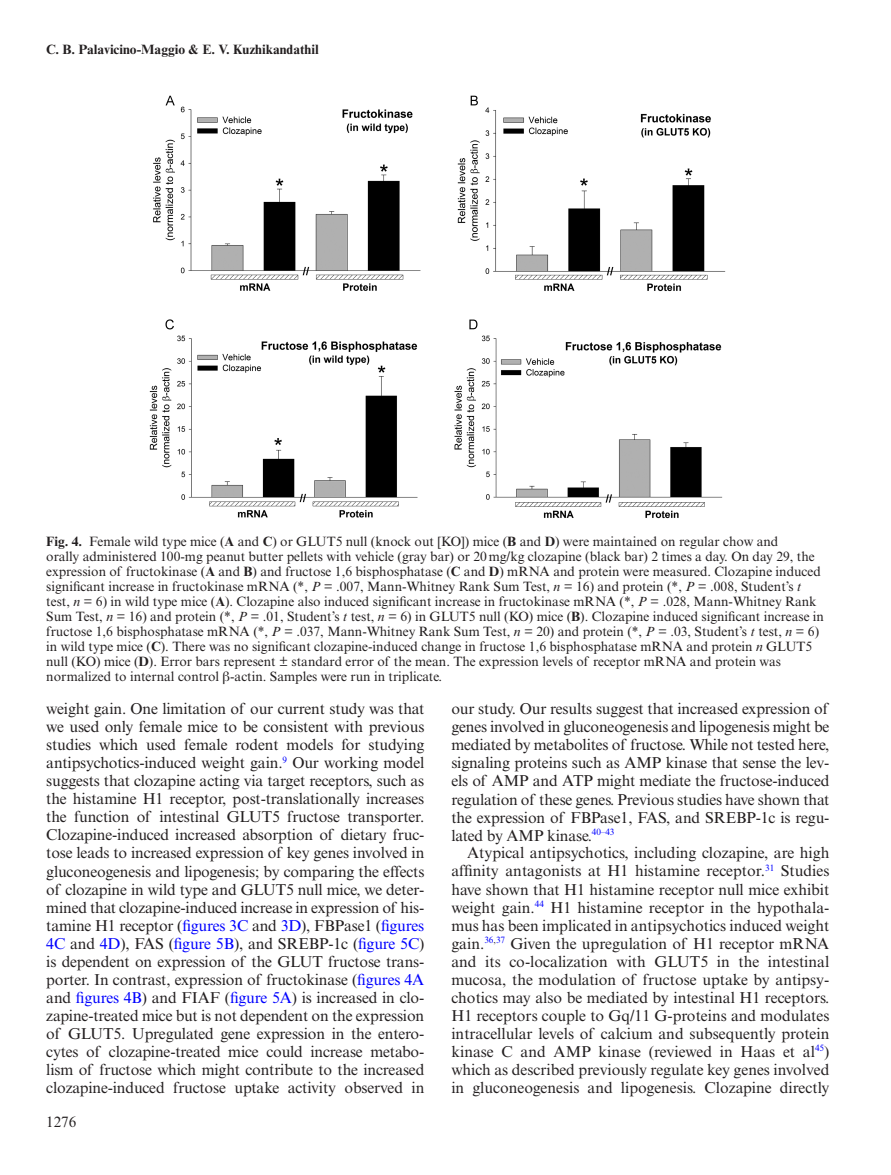
<style>
.page{position:relative;width:891px;height:1175px;background:#fff}
.page>*{position:absolute;margin:0;border:0;box-sizing:border-box;transform-origin:0 0}
.t1{font:15.75px/18px "Times New Roman MT Std";letter-spacing:-.01em;color:#231f20;text-align:justify}
.t2{font:15px "Times New Roman MT Std";color:#231f20}
.t3{font:13.5px/15px "Times New Roman MT Std";color:#231f20}
.t4{font:700 13.5px "Times New Roman MT Std";color:#231f20}
.s1{font-weight:700}
.s2{font-style:italic}
.s3{font-family:"Gandhari Unicode"}
.s4{color:#00f}
</style>
<div class="page">
<img style="left:150px;top:95px;width:576px;height:423px">
<p class="t4" style="left:46px;top:41px;width:274px">C. B. Palavicino-Maggio &amp; E. V. Kuzhikandathil</p>
<p class="t3" style="left:46px;top:533px;width:779px"><span class="s1">Fig. 4.</span> Female wild type mice (<span class="s1">A</span> and <span class="s1">C</span>) or GLUT5 null (knock out [KO]) mice (<span class="s1">B</span> and <span class="s1">D</span>) were maintained on regular chow and<br>orally administered 100-mg peanut butter pellets with vehicle (gray bar) or 20mg/kg clozapine (black bar) 2 times a day. On day 29, the expression of fructokinase (<span class="s1">A</span> and <span class="s1">B</span>) and fructose 1,6 bisphosphatase (<span class="s1">C</span> and <span class="s1">D</span>) mRNA and protein were measured. Clozapine induced significant increase in fructokinase mRNA (*, <span class="s2">P</span> = .007, Mann-Whitney Rank Sum Test, <span class="s2">n</span> = 16) and protein (*, <span class="s2">P</span> = .008, Student’s <span class="s2">t </span>test, <span class="s2">n</span> = 6) in wild type mice (<span class="s1">A</span>). Clozapine also induced significant increase in fructokinase mRNA (*, <span class="s2">P</span> = .028, Mann-Whitney Rank Sum Test, <span class="s2">n</span> = 16) and protein (*, <span class="s2">P</span> = .01, Student’s <span class="s2">t</span> test, <span class="s2">n</span> = 6) in GLUT5 null (KO) mice (<span class="s1">B</span>). Clozapine induced significant increase in fructose 1,6 bisphosphatase mRNA (*, <span class="s2">P</span> = .037, Mann-Whitney Rank Sum Test, <span class="s2">n</span> = 20) and protein (*, <span class="s2">P</span> = .03, Student’s <span class="s2">t</span> test, <span class="s2">n</span> = 6) in wild type mice (<span class="s1">C</span>). There was no significant clozapine-induced change in fructose 1,6 bisphosphatase mRNA and protein <span class="s2">n</span> GLUT5 null (KO) mice (<span class="s1">D</span>). Error bars represent ± standard error of the mean. The expression levels of receptor mRNA and protein was normalized to internal control <span class="s3">β</span>-actin. Samples were run in triplicate.</p>
<p class="t1" style="left:46px;top:700px;width:380px">weight gain. One limitation of our current study was that we used only female mice to be consistent with previous studies which used female rodent models for studying antipsychotics-induced weight gain.<sup>9</sup> Our working model suggests that clozapine acting via target receptors, such as the histamine H1 receptor, post-translationally increases the function of intestinal GLUT5 fructose transporter.<br>Clozapine-induced increased absorption of dietary fruc&shy;tose leads to increased expression of key genes involved in gluconeogenesis and lipogenesis; by comparing the effects of clozapine in wild type and GLUT5 null mice, we deter&shy;mined that clozapine-induced increase in expression of his&shy;tamine H1 receptor (<span class="s4">figures 3C</span> and <span class="s4">3D</span>), FBPase1 (<span class="s4">figures 4C</span> and <span class="s4">4D</span>), FAS (<span class="s4">figure 5B</span>), and SREBP-1c (<span class="s4">figure 5C</span>) is dependent on expression of the GLUT fructose trans&shy;porter. In contrast, expression of fructokinase (<span class="s4">figures 4A </span>and <span class="s4">figures 4B</span>) and FIAF (<span class="s4">figure 5A</span>) is increased in clo&shy;zapine-treated mice but is not dependent on the expression of GLUT5. Upregulated gene expression in the entero&shy;cytes of clozapine-treated mice could increase metabo&shy;lism of fructose which might contribute to the increased clozapine-induced fructose uptake activity observed in</p>
<p class="t1" style="left:451px;top:700px;width:380px">our study. Our results suggest that increased expression of genes involved in gluconeogenesis and lipogenesis might be mediated by metabolites of fructose. While not tested here, signaling proteins such as AMP kinase that sense the lev&shy;els of AMP and ATP might mediate the fructose-induced regulation of these genes. Previous studies have shown that the expression of FBPase1, FAS, and SREBP-1c is regu&shy;lated by AMP kinase.<sup>40–43</sup></p>
<p class="t1" style="left:451px;top:844px;width:380px;text-indent:16px">Atypical antipsychotics, including clozapine, are high affinity antagonists at H1 histamine receptor.<sup>31</sup> Studies have shown that H1 histamine receptor null mice exhibit weight gain.<sup>44</sup> H1 histamine receptor in the hypothala&shy;mus has been implicated in antipsychotics induced weight gain.<sup>36</sup><sup>,</sup><sup>37</sup> Given the upregulation of H1 receptor mRNA and its co-localization with GLUT5 in the intestinal mucosa, the modulation of fructose uptake by antipsy&shy;chotics may also be mediated by intestinal H1 receptors.<br>H1 receptors couple to Gq/11 G-proteins and modulates intracellular levels of calcium and subsequently protein kinase C and AMP kinase (reviewed in Haas et al<sup>45</sup>) which as described previously regulate key genes involved in gluconeogenesis and lipogenesis. Clozapine directly</p>
<p class="t2" style="left:46px;top:1113px;width:31px">1276</p>
</div>
